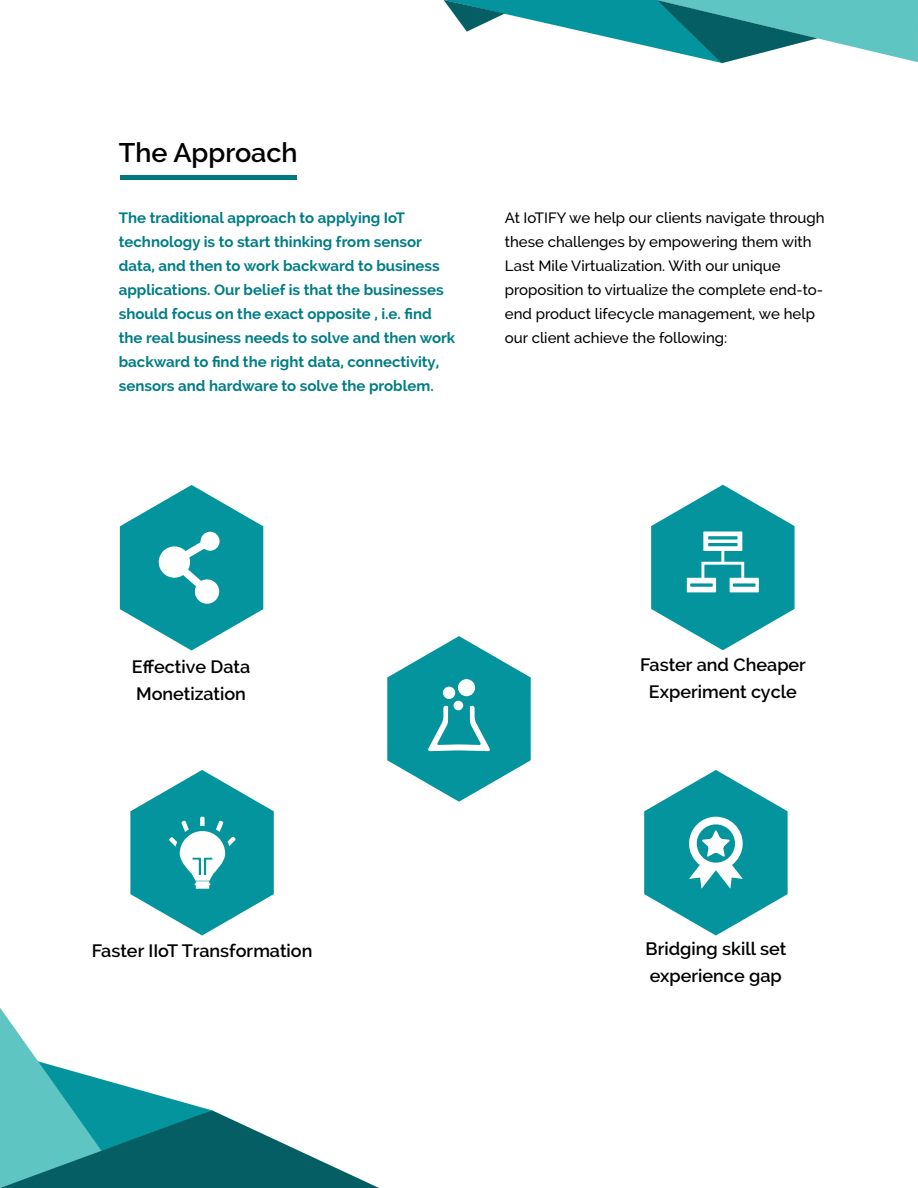
<style>
.page{position:relative;width:918px;height:1188px;background:#fff}
.page>*{position:absolute;margin:0;border:0;box-sizing:border-box;transform-origin:0 0}
.t1{font:600 27px "Raleway";color:#000}
.t2{font:600 18px/27px "Raleway";color:#000}
.t3{font:700 15px/24px "Raleway";color:#007d86}
.t4{font:500 15px/24px "Raleway";color:#000}
</style>
<div class="page">
<hr style="left:120px;top:175px;width:177px;height:4px;background:#007880">
<svg style="left:444px;top:0;width:474px;height:63px"></svg>
<svg style="left:0;top:1008px;width:379px;height:180px"></svg>
<svg style="left:120px;top:485px;width:143px;height:166px"></svg>
<div style="left:195px;top:579px;width:24px;height:25px;background:#fff;border-radius:50%"></div>
<div style="left:159px;top:546px;width:31px;height:32px;background:#fff;border-radius:50%"></div>
<div style="left:201px;top:532px;width:19px;height:19px;background:#fff;border-radius:50%"></div>
<svg style="left:387px;top:636px;width:144px;height:166px"></svg>
<div style="left:454px;top:701px;width:9px;height:9px;background:#fff;border-radius:50%"></div>
<div style="left:458px;top:679px;width:17px;height:17px;background:#fff;border-radius:50%"></div>
<div style="left:443px;top:687px;width:12px;height:12px;background:#fff;border-radius:50%"></div>
<svg style="left:651px;top:485px;width:144px;height:165px"></svg>
<svg style="left:130px;top:770px;width:144px;height:166px"></svg>
<svg style="left:644px;top:770px;width:144px;height:166px"></svg>
<h1 class="t1" style="left:119px;top:137px;width:180px">The Approach</h1>
<p class="t3" style="left:119px;top:206px;width:338px">The traditional approach to applying IoT technology is to start thinking from sensor data, and then to work backward to business applications. Our belief is that the businesses should focus on the exact opposite , i.e. find the real business needs to solve and then work backward to find the right data, connectivity, sensors and hardware to solve the problem.</p>
<p class="t4" style="left:505px;top:206px;width:321px">At IoTIFY we help our clients navigate through these challenges by empowering them with Last Mile Virtualization. With our unique proposition to virtualize the complete end-to&shy;end product lifecycle management, we help our client achieve the following:</p>
<p class="t2" style="left:132px;top:653px;width:120px">Effective Data<br>Monetization</p>
<p class="t2" style="left:640px;top:652px;width:168px;text-align:center">Faster and Cheaper<br>Experiment cycle</p>
<p class="t2" style="left:92px;top:937px;width:222px">Faster IIoT Transformation</p>
<p class="t2" style="left:646px;top:935px;width:142px">Bridging skill set experience gap</p>
</div>
